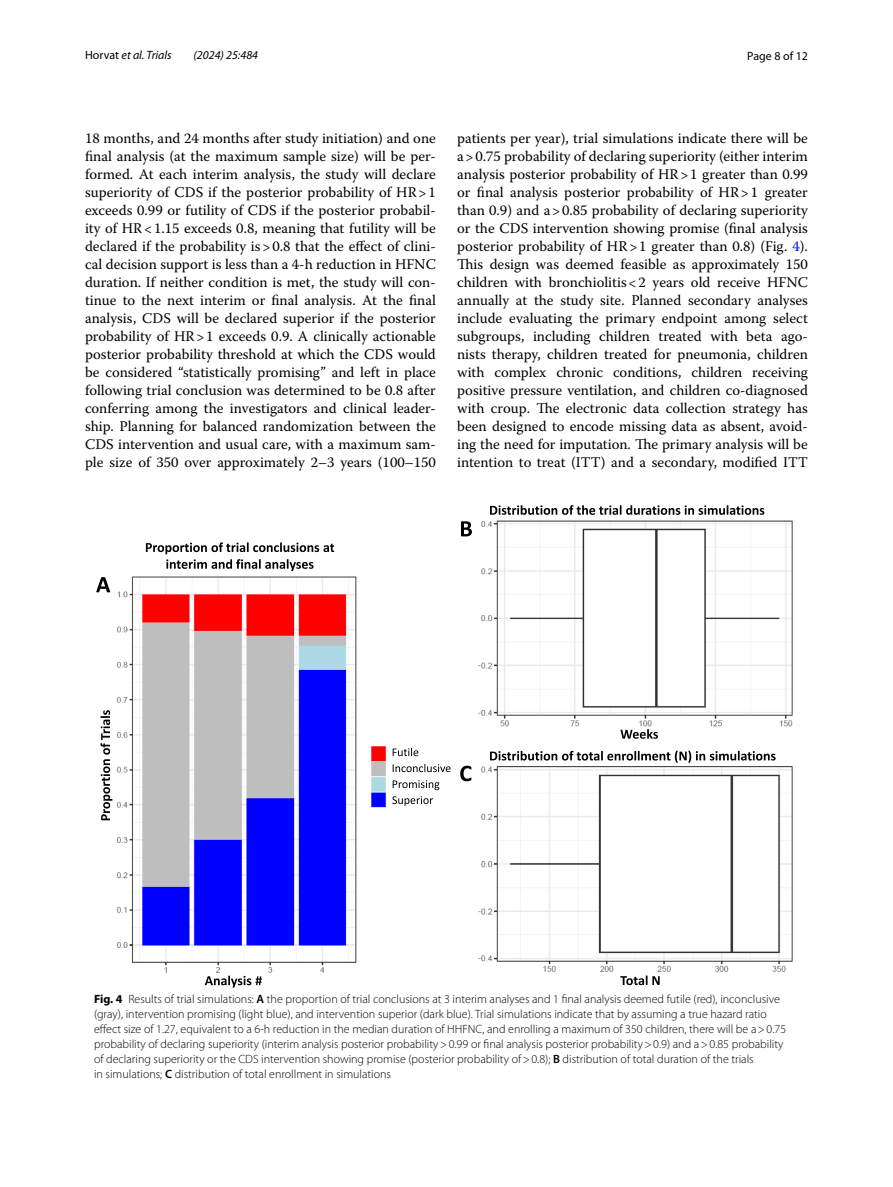
<style>
.page{position:relative;width:893px;height:1187px;background:#fff}
.page>*{position:absolute;margin:0;border:0;box-sizing:border-box;transform-origin:0 0}
.t1{font:14.7px/18px "Warnock Pro";color:#000;text-align:justify}
.t2{font:300 12px/15px "Myriad Pro";color:#000}
.t3{font:italic 12px "Myriad Pro";color:#000}
.t4{font:12px "Myriad Pro";color:#000}
.s1{font-style:normal}
.s2{color:#00f}
.s3{font-weight:700}
.s4{font-weight:600}
</style>
<div class="page">
<img style="left:116px;top:520px;width:677px;height:453px">
<svg style="left:620px;top:729px;width:38px;height:9px"></svg>
<svg style="left:620px;top:975px;width:40px;height:10px"></svg>
<svg style="left:100px;top:710px;width:12px;height:110px"></svg>
<svg style="left:205px;top:975px;width:57px;height:12px"></svg>
<svg style="left:96px;top:577px;width:14px;height:15px"></svg>
<svg style="left:461px;top:521px;width:11px;height:15px"></svg>
<svg style="left:460px;top:765px;width:11px;height:16px"></svg>
<svg style="left:490px;top:505px;width:274px;height:10px"></svg>
<svg style="left:490px;top:750px;width:286px;height:12px"></svg>
<svg style="left:146px;top:542px;width:188px;height:29px"></svg>
<svg style="left:393px;top:747px;width:25px;height:9px"></svg>
<svg style="left:393px;top:763px;width:58px;height:9px"></svg>
<svg style="left:393px;top:780px;width:46px;height:10px"></svg>
<svg style="left:392px;top:796px;width:41px;height:10px"></svg>
<p class="t3" style="left:85px;top:48px;width:88px"><span class="s1">Horvat</span> et al. Trials</p>
<p class="t3" style="left:194px;top:48px;width:66px">(2024) 25:484</p>
<p class="t4" style="left:747px;top:48px;width:62px">Page 8 of 12</p>
<p class="t1" style="left:85px;top:128px;width:352px">18 months, and 24 months after study initiation) and one final analysis (at the maximum sample size) will be per&shy;formed. At each interim analysis, the study will declare superiority of CDS if the posterior probability of HR&gt;1 exceeds 0.99 or futility of CDS if the posterior probabil&shy;ity of HR&lt;1.15 exceeds 0.8, meaning that futility will be declared if the probability is&gt;0.8 that the effect of clini&shy;cal decision support is less than a 4-h reduction in HFNC duration. If neither condition is met, the study will con&shy;tinue to the next interim or final analysis. At the final analysis, CDS will be declared superior if the posterior probability of HR&gt;1 exceeds 0.9. A clinically actionable posterior probability threshold at which the CDS would be considered “statistically promising” and left in place following trial conclusion was determined to be 0.8 after conferring among the investigators and clinical leader&shy;ship. Planning for balanced randomization between the CDS intervention and usual care, with a maximum sam&shy;ple size of 350 over approximately 2–3 years (100–150</p>
<p class="t1" style="left:457px;top:128px;width:352px">patients per year), trial simulations indicate there will be a&gt;0.75 probability of declaring superiority (either interim analysis posterior probability of HR&gt;1 greater than 0.99 or final analysis posterior probability of HR&gt;1 greater than 0.9) and a&gt;0.85 probability of declaring superiority or the CDS intervention showing promise (final analysis posterior probability of HR&gt;1 greater than 0.8) (Fig. <span class="s2">4</span>).<br>This design was deemed feasible as approximately 150 children with bronchiolitis&lt;2 years old receive HFNC annually at the study site. Planned secondary analyses include evaluating the primary endpoint among select subgroups, including children treated with beta ago&shy;nists therapy, children treated for pneumonia, children with complex chronic conditions, children receiving positive pressure ventilation, and children co-diagnosed with croup. The electronic data collection strategy has been designed to encode missing data as absent, avoid&shy;ing the need for imputation. The primary analysis will be intention to treat (ITT) and a secondary, modified ITT</p>
<p class="t2" style="left:94px;top:991px;width:694px"><span class="s3">Fig. 4</span> Results of trial simulations: <span class="s4">A</span> the proportion of trial conclusions at 3 interim analyses and 1 final analysis deemed futile (red), inconclusive (gray), intervention promising (light blue), and intervention superior (dark blue). Trial simulations indicate that by assuming a true hazard ratio effect size of 1.27, equivalent to a 6-h reduction in the median duration of HHFNC, and enrolling a maximum of 350 children, there will be a&gt;0.75 probability of declaring superiority (interim analysis posterior probability&gt;0.99 or final analysis posterior probability&gt;0.9) and a&gt;0.85 probability of declaring superiority or the CDS intervention showing promise (posterior probability of&gt;0.8); <span class="s4">B</span> distribution of total duration of the trials<br>in simulations; <span class="s4">C</span> distribution of total enrollment in simulations</p>
</div>
